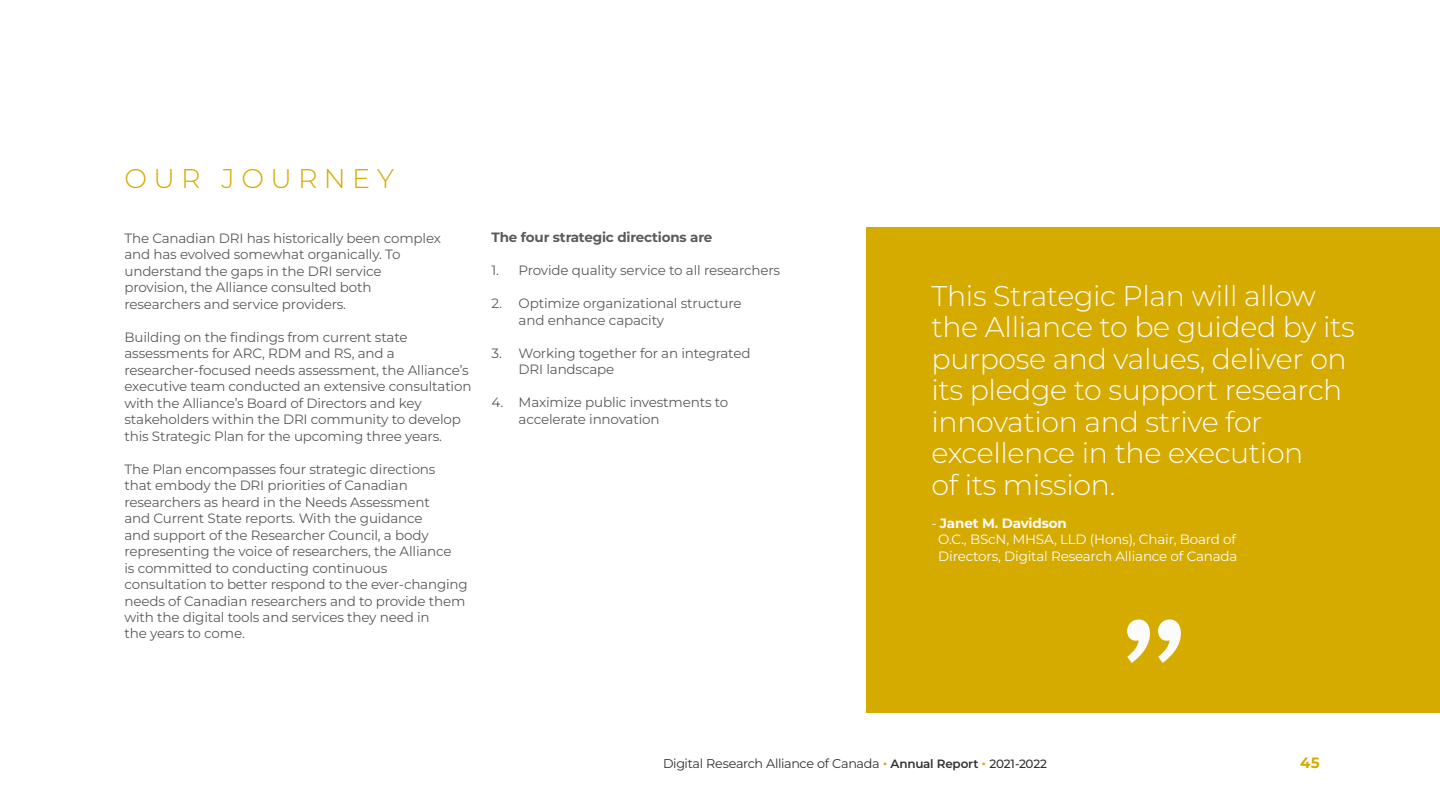
<style>
.page{position:relative;width:1440px;height:810px;background:#fff}
.page>*{position:absolute;margin:0;border:0;box-sizing:border-box;transform-origin:0 0}
.t1{font:700 150px "Libre Baskerville";color:#fbfbfc}
.t2{font:300 28.5px/31.5px "Montserrat";letter-spacing:-.015em;color:#fbfbfc}
.t3{font:300 27px "Montserrat";letter-spacing:.24em;color:#d6ab00}
.t4{font:700 15px "Montserrat";color:#d6ab00}
.t5{font:13.5px/16.5px "Montserrat";letter-spacing:-.015em;color:#5b5b58}
.t6{font:13.5px/16.5px "Montserrat";letter-spacing:-.015em;color:#fbfbfc}
.t7{font:700 13.5px "Montserrat";letter-spacing:-.015em;color:#5b5b58}
.t8{font:12.75px "Montserrat";letter-spacing:-.03em;color:#32322f}
.s1{font-weight:700}
.s2{font-weight:500;font-size:15px;color:#d6ab00}
.s3{font-weight:600;font-size:12px}
.s4{font-weight:500;font-size:12px}
</style>
<div class="page">
<div style="left:866px;top:227px;width:574px;height:485px;background:#d6ab00"></div>
<h3 class="t3" style="left:124px;top:161px;width:271px">OUR JOURNEY</h3>
<p class="t5" style="left:124px;top:229px;width:318px">The Canadian DRI has historically been complex and has evolved somewhat organically. To understand the gaps in the DRI service provision, the Alliance consulted both researchers and service providers.</p>
<p class="t5" style="left:124px;top:328px;width:349px">Building on the findings from current state assessments for ARC, RDM and RS, and a researcher-focused needs assessment, the Alliance’s executive team conducted an extensive consultation with the Alliance’s Board of Directors and key stakeholders within the DRI community to develop this Strategic Plan for the upcoming three years.</p>
<p class="t5" style="left:124px;top:460px;width:345px">The Plan encompasses four strategic directions<br>that embody the DRI priorities of Canadian researchers as heard in the Needs Assessment<br>and Current State reports. With the guidance<br>and support of the Researcher Council, a body representing the voice of researchers, the Alliance<br>is committed to conducting continuous consultation to better respond to the ever-changing needs of Canadian researchers and to provide them with the digital tools and services they need in<br>the years to come.</p>
<p class="t7" style="left:492px;top:229px;width:222px">The four strategic directions are</p>
<p class="t5" style="left:492px;top:262px;width:290px">1. Provide quality service to all researchers</p>
<p class="t5" style="left:519px;top:295px;width:224px;text-indent:-27px">2. Optimize organizational structure and enhance capacity</p>
<p class="t5" style="left:519px;top:345px;width:233px;text-indent:-27px">3. Working together for an integrated<br>DRI landscape</p>
<p class="t5" style="left:519px;top:394px;width:211px;text-indent:-27px">4. Maximize public investments to accelerate innovation</p>
<h2 class="t2" style="left:932px;top:279px;width:425px">This Strategic Plan will allow the Alliance to be guided by its purpose and values, deliver on its pledge to support research innovation and strive for excellence in the execution<br>of its mission.</h2>
<p class="t6" style="left:938px;top:514px;width:301px;text-indent:-7px">- <span class="s1">Janet M. Davidson<br></span>O.C., BScN, MHSA, LLD (Hons), Chair, Board of<br>Directors, Digital Research Alliance of Canada</p>
<h1 class="t1" style="left:1119px;top:598px;width:69px">”</h1>
<p class="t8" style="left:663px;top:755px;width:386px">Digital Research Alliance of Canada <span class="s2">•</span> <span class="s3">Annual Report</span> <span class="s2">•</span> <span class="s4">2021-2022</span></p>
<p class="t4" style="left:1300px;top:753px;width:21px">45</p>
</div>
